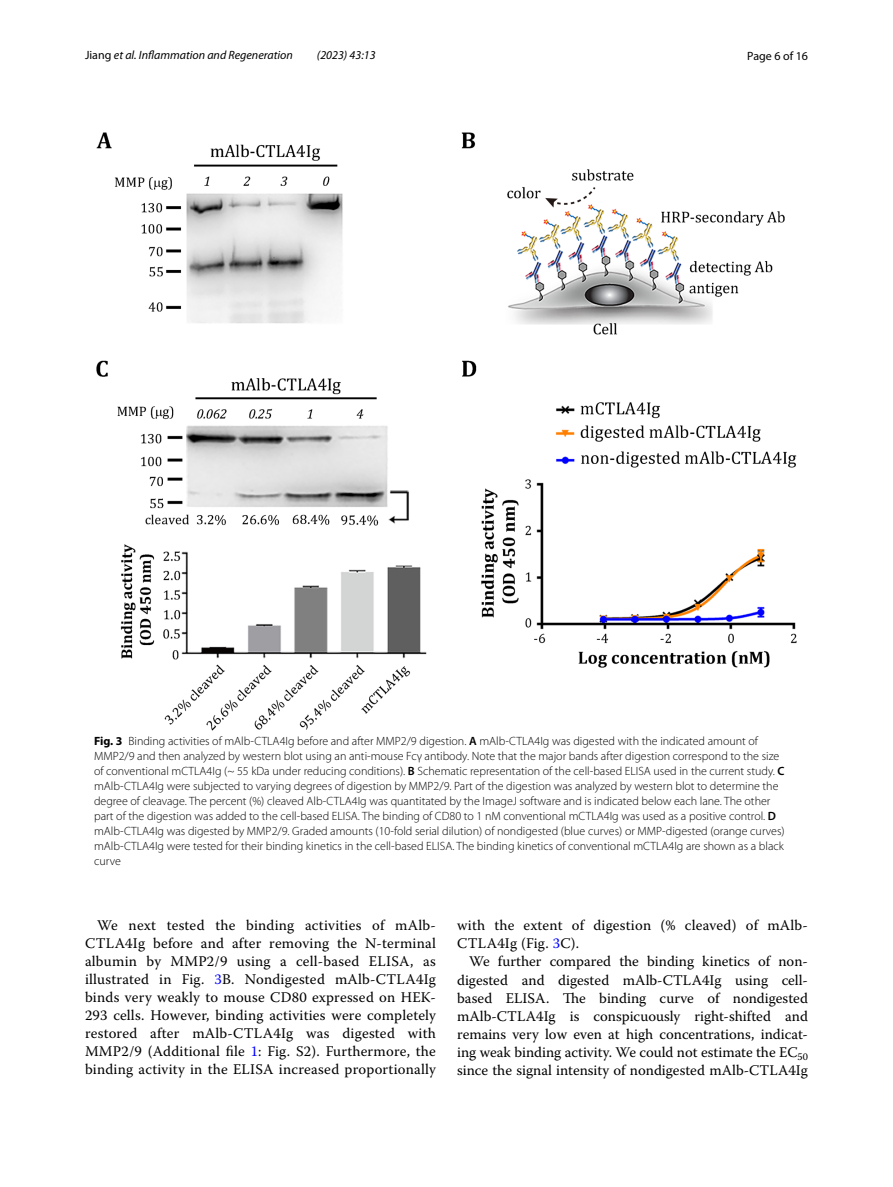
<style>
.page{position:relative;width:893px;height:1187px;background:#fff}
.page>*{position:absolute;margin:0;border:0;box-sizing:border-box;transform-origin:0 0}
.t1{font:14.7px/18px "Warnock Pro";letter-spacing:.015em;color:#000;text-align:justify}
.t2{font:300 12px/15px "Myriad Pro";color:#000}
.t3{font:italic 12px "Myriad Pro";color:#000}
.t4{font:12px "Myriad Pro";color:#000}
.s1{font-style:normal}
.s2{font-weight:700}
.s3{font-weight:600}
.s4{color:#00f}
</style>
<div class="page">
<img style="left:96px;top:133px;width:701px;height:597px">
<p class="t3" style="left:85px;top:48px;width:209px"><span class="s1">Jiang</span> et al. Inflammation and Regeneration</p>
<p class="t3" style="left:317px;top:48px;width:60px">(2023) 43:13</p>
<p class="t4" style="left:747px;top:48px;width:62px">Page 6 of 16</p>
<p class="t2" style="left:94px;top:733px;width:692px"><span class="s2">Fig. 3</span> Binding activities of mAlb-CTLA4Ig before and after MMP2/9 digestion. <span class="s3">A</span> mAlb-CTLA4Ig was digested with the indicated amount of MMP2/9 and then analyzed by western blot using an anti-mouse Fcγ antibody. Note that the major bands after digestion correspond to the size of conventional mCTLA4Ig (~ 55 kDa under reducing conditions). <span class="s3">B</span> Schematic representation of the cell-based ELISA used in the current study. <span class="s3">C </span>mAlb-CTLA4Ig were subjected to varying degrees of digestion by MMP2/9. Part of the digestion was analyzed by western blot to determine the degree of cleavage. The percent (%) cleaved Alb-CTLA4Ig was quantitated by the ImageJ software and is indicated below each lane. The other part of the digestion was added to the cell-based ELISA. The binding of CD80 to 1 nM conventional mCTLA4Ig was used as a positive control. <span class="s3">D </span>mAlb-CTLA4Ig was digested by MMP2/9. Graded amounts (10-fold serial dilution) of nondigested (blue curves) or MMP-digested (orange curves) mAlb-CTLA4Ig were tested for their binding kinetics in the cell-based ELISA. The binding kinetics of conventional mCTLA4Ig are shown as a black curve</p>
<p class="t1" style="left:85px;top:916px;width:352px;text-indent:12px">We next tested the binding activities of mAlb-CTLA4Ig before and after removing the N-terminal albumin by MMP2/9 using a cell-based ELISA, as illustrated in Fig. <span class="s4">3</span>B. Nondigested mAlb-CTLA4Ig binds very weakly to mouse CD80 expressed on HEK-293 cells. However, binding activities were completely restored after mAlb-CTLA4Ig was digested with MMP2/9 (Additional file <span class="s4">1</span>: Fig. S2). Furthermore, the binding activity in the ELISA increased proportionally</p>
<p class="t1" style="left:457px;top:916px;width:352px">with the extent of digestion (% cleaved) of mAlb-<br>CTLA4Ig (Fig. <span class="s4">3</span>C).</p>
<p class="t1" style="left:457px;top:952px;width:352px;text-indent:12px">We further compared the binding kinetics of non&shy;digested and digested mAlb-CTLA4Ig using cell&shy;based ELISA. The binding curve of nondigested mAlb-CTLA4Ig is conspicuously right-shifted and remains very low even at high concentrations, indicat&shy;ing weak binding activity. We could not estimate the EC<sub>50 </sub>since the signal intensity of nondigested mAlb-CTLA4Ig</p>
</div>
